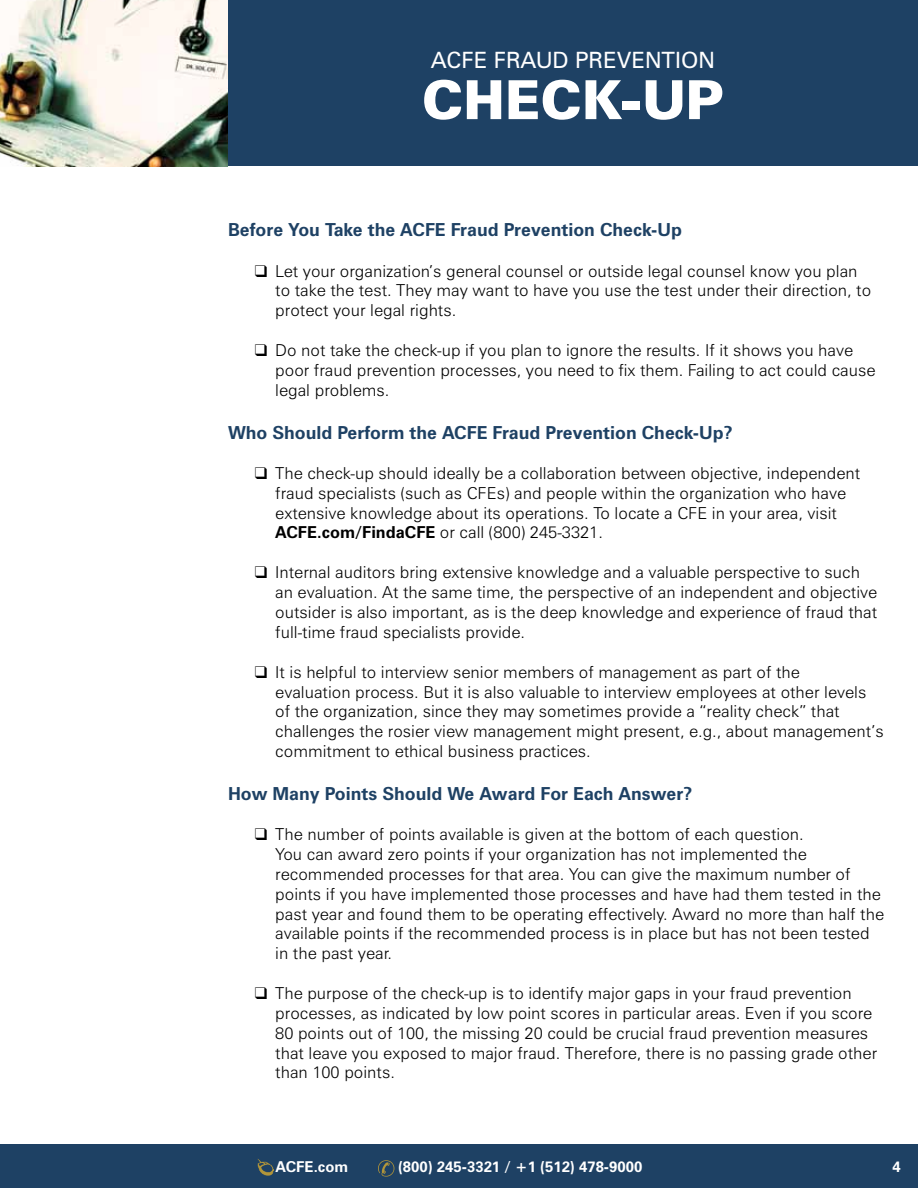
<style>
.page{position:relative;width:918px;height:1188px;background:#fff}
.page>*{position:absolute;margin:0;border:0;box-sizing:border-box;transform-origin:0 0}
.t1{font:900 54px "Zurich BT";color:#fff}
.t2{font:22.5px "Zurich BT";color:#fff}
.t3{font:700 18px "Zurich BT";color:#1e4164}
.t4{font:300 16.5px/19.8px "Zurich BT";color:#000}
.t5{font:700 15px "Zurich BT";color:#fff}
.s1{font-weight:700}
</style>
<div class="page">
<div style="left:228px;top:0;width:690px;height:166px;background:#1e4164"></div>
<img style="left:0;top:0;width:228px;height:166px">
<div style="left:0;top:1144px;width:918px;height:44px;background:#1e4164"></div>
<svg style="left:378px;top:1160px;width:16px;height:17px"></svg>
<img style="left:257px;top:1159px;width:16px;height:16px">
<h2 class="t2" style="left:431px;top:46px;width:286px">ACFE FRAUD PREVENTION</h2>
<h1 class="t1" style="left:422px;top:67px;width:304px">CHECK-UP</h1>
<p class="t3" style="left:228px;top:219px;width:455px">Before You Take the ACFE Fraud Prevention Check-Up</p>
<p class="t4" style="left:275px;top:261px;width:598px;text-indent:-20px">❑ Let your organization’s general counsel or outside legal counsel know you plan to take the test. They may want to have you use the test under their direction, to protect your legal rights.</p>
<p class="t4" style="left:275px;top:340px;width:602px;text-indent:-20px">❑ Do not take the check-up if you plan to ignore the results. If it shows you have poor fraud prevention processes, you need to fix them. Failing to act could cause legal problems.</p>
<p class="t3" style="left:228px;top:422px;width:506px">Who Should Perform the ACFE Fraud Prevention Check-Up?</p>
<p class="t4" style="left:275px;top:463px;width:587px;text-indent:-20px">❑ The check-up should ideally be a collaboration between objective, independent fraud specialists (such as CFEs) and people within the organization who have extensive knowledge about its operations. To locate a CFE in your area, visit <span class="s1">ACFE.com/FindaCFE</span> or call (800) 245-3321.</p>
<p class="t4" style="left:275px;top:563px;width:604px;text-indent:-20px">❑ Internal auditors bring extensive knowledge and a valuable perspective to such an evaluation. At the same time, the perspective of an independent and objective outsider is also important, as is the deep knowledge and experience of fraud that full-time fraud specialists provide.</p>
<p class="t4" style="left:275px;top:662px;width:610px;text-indent:-20px">❑ It is helpful to interview senior members of management as part of the<br>evaluation process. But it is also valuable to interview employees at other levels of the organization, since they may sometimes provide a “reality check” that challenges the rosier view management might present, e.g., about management’s commitment to ethical business practices.</p>
<p class="t3" style="left:228px;top:783px;width:466px">How Many Points Should We Award For Each Answer?</p>
<p class="t4" style="left:275px;top:824px;width:610px;text-indent:-20px">❑ The number of points available is given at the bottom of each question.<br>You can award zero points if your organization has not implemented the recommended processes for that area. You can give the maximum number of points if you have implemented those processes and have had them tested in the past year and found them to be operating effectively. Award no more than half the available points if the recommended process is in place but has not been tested in the past year.</p>
<p class="t4" style="left:275px;top:983px;width:603px;text-indent:-20px">❑ The purpose of the check-up is to identify major gaps in your fraud prevention processes, as indicated by low point scores in particular areas. Even if you score 80 points out of 100, the missing 20 could be crucial fraud prevention measures that leave you exposed to major fraud. Therefore, there is no passing grade other than 100 points.</p>
<p class="t5" style="left:276px;top:1158px;width:74px">ACFE.com</p>
<p class="t5" style="left:398px;top:1158px;width:246px">(800) 245-3321 / +1 (512) 478-9000</p>
<p class="t5" style="left:893px;top:1158px;width:10px">4</p>
</div>
